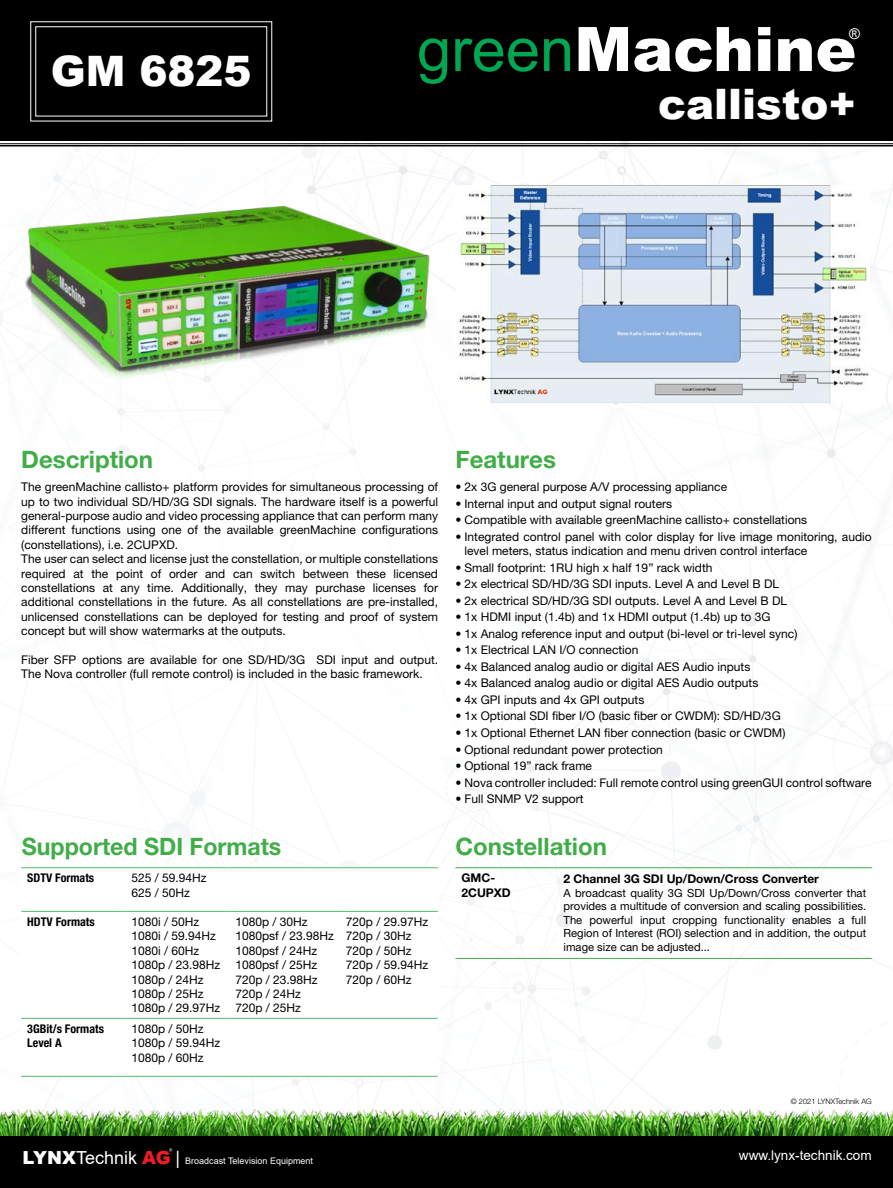
<style>
.page{position:relative;width:893px;height:1188px;background:#fff}
.page>*{position:absolute;margin:0;border:0;box-sizing:border-box;transform-origin:0 0}
.t1{font:900 61.35px "Arial";color:#fff}
.t2{font:900 42px "Arial";color:#fff}
.t3{font:700 24px "Helvetica Neue LT Pro";color:#41ad49}
.t4{font:700 24px "Helvetica Neue LT Pro";color:#41ad49;scale:.96 1}
.t5{font:14.7px "Arial";color:#fff}
.t6{font:13.5px "Arial";color:#fff}
.t7{font:12px/14.4px "Helvetica Neue LT Pro";color:#000}
.t8{font:700 12px/14.4px "Helvetica Neue LT Pro";color:#000}
.t9{font:700 condensed 12px/14.4px "Helvetica Neue LT Pro";color:#000}
.t10{font:11.25px/13.5px "Helvetica Neue LT Pro";color:#000;text-align:justify}
.t11{font:9px "Arial";color:#fff}
.t12{font:300 7.5px "Helvetica Neue LT Pro";color:#000}
.s1{font-weight:400;color:#00a651}
.s2{font-weight:900;font-size:18px}
.s3{font-size:18px}
.s4{font-weight:900;font-size:18px;color:#ed1d24}
</style>
<div class="page">
<img style="left:0;top:141px;width:893px;height:963px">
<div style="left:0;top:0;width:893px;height:141px;background:#000"></div>
<svg style="left:30px;top:21px;width:243px;height:101px"></svg>
<hr style="left:0;top:143px;width:893px;height:1px;background:#000">
<hr style="left:0;top:145px;width:893px;height:1px;background:#000">
<div style="left:0;top:1135px;width:893px;height:53px;background:#000"></div>
<img style="left:0;top:1104px;width:893px;height:31px">
<img style="left:8px;top:168px;width:443px;height:249px">
<img style="left:457px;top:186px;width:413px;height:217px">
<hr style="left:455px;top:867px;width:103px;height:1px;background:#41ad49">
<hr style="left:558px;top:867px;width:314px;height:1px;background:#41ad49">
<hr style="left:455px;top:958px;width:103px;height:1px;background:#41ad49">
<hr style="left:558px;top:958px;width:314px;height:1px;background:#41ad49">
<div style="left:21px;top:867px;width:416px;height:210px;background:#fff"></div>
<hr style="left:21px;top:911px;width:104px;height:1px;background:#51ba6e">
<hr style="left:125px;top:911px;width:104px;height:1px;background:#51ba6e">
<hr style="left:229px;top:911px;width:111px;height:1px;background:#51ba6e">
<hr style="left:340px;top:911px;width:98px;height:1px;background:#51ba6e">
<hr style="left:21px;top:1018px;width:104px;height:1px;background:#51ba6e">
<hr style="left:125px;top:1018px;width:104px;height:1px;background:#51ba6e">
<hr style="left:229px;top:1018px;width:111px;height:1px;background:#51ba6e">
<hr style="left:340px;top:1018px;width:98px;height:1px;background:#51ba6e">
<hr style="left:21px;top:1076px;width:104px;height:1px;background:#51ba6e">
<hr style="left:125px;top:1076px;width:104px;height:1px;background:#51ba6e">
<hr style="left:229px;top:1076px;width:111px;height:1px;background:#51ba6e">
<hr style="left:340px;top:1076px;width:98px;height:1px;background:#51ba6e">
<hr style="left:21px;top:867px;width:104px;height:1px;background:#51ba6e">
<hr style="left:125px;top:867px;width:104px;height:1px;background:#51ba6e">
<hr style="left:229px;top:867px;width:111px;height:1px;background:#51ba6e">
<hr style="left:340px;top:867px;width:98px;height:1px;background:#51ba6e">
<h2 class="t2" style="left:51px;top:41px;width:202px">GM 6825</h2>
<h3 class="t3" style="left:21px;top:444px;width:133px">Description</h3>
<h1 class="t1" style="left:417px;top:5px;width:441px"><span class="s1">green</span>Machine</h1>
<p class="t5" style="left:849px;top:24px;width:12px">®</p>
<h2 class="t2" style="left:658px;top:73px;width:200px">callisto+</h2>
<h3 class="t3" style="left:455px;top:444px;width:102px">Features</h3>
<p class="t7" style="left:21px;top:480px;width:418px">The greenMachine callisto+ platform provides for simultaneous processing of up to two individual SD/HD/3G SDI signals. The hardware itself is a powerful general-purpose audio and video processing appliance that can perform many different functions using one of the available greenMachine configurations (constellations), i.e. 2CUPXD.<br>The user can select and license just the constellation, or multiple constellations required at the point of order and can switch between these licensed constellations at any time. Additionally, they may purchase licenses for additional constellations in the future. As all constellations are pre-installed, unlicensed constellations can be deployed for testing and proof of system concept but will show watermarks at the outputs.</p>
<p class="t7" style="left:21px;top:652px;width:418px">Fiber SFP options are available for one SD/HD/3G SDI input and output.<br>The Nova controller (full remote control) is included in the basic framework.</p>
<h3 class="t4" style="left:22px;top:831px;width:272px">Supported SDI Formats</h3>
<p class="t9" style="left:27px;top:871px;width:69px">SDTV Formats</p>
<p class="t7" style="left:131px;top:871px;width:77px">525 / 59.94Hz<br>625 / 50Hz</p>
<p class="t9" style="left:27px;top:914px;width:69px">HDTV Formats</p>
<p class="t7" style="left:131px;top:914px;width:90px">1080i / 50Hz<br>1080i / 59.94Hz<br>1080i / 60Hz<br>1080p / 23.98Hz<br>1080p / 24Hz<br>1080p / 25Hz<br>1080p / 29.97Hz</p>
<p class="t7" style="left:235px;top:914px;width:100px">1080p / 30Hz<br>1080psf / 23.98Hz<br>1080psf / 24Hz<br>1080psf / 25Hz<br>720p / 23.98Hz<br>720p / 24Hz<br>720p / 25Hz</p>
<p class="t7" style="left:346px;top:914px;width:84px">720p / 29.97Hz<br>720p / 30Hz<br>720p / 50Hz<br>720p / 59.94Hz<br>720p / 60Hz</p>
<p class="t9" style="left:27px;top:1021px;width:78px">3GBit/s Formats<br>Level A</p>
<p class="t7" style="left:131px;top:1021px;width:90px">1080p / 50Hz<br>1080p / 59.94Hz<br>1080p / 60Hz</p>
<p class="t7" style="left:455px;top:480px;width:273px">• 2x 3G general purpose A/V processing appliance</p>
<p class="t7" style="left:455px;top:496px;width:218px">• Internal input and output signal routers</p>
<p class="t7" style="left:455px;top:513px;width:353px">• Compatible with available greenMachine callisto+ constellations</p>
<p class="t7" style="left:464px;top:529px;width:409px;text-indent:-9px">• Integrated control panel with color display for live image monitoring, audio level meters, status indication and menu driven control interface</p>
<p class="t7" style="left:455px;top:560px;width:259px">• Small footprint: 1RU high x half 19” rack width</p>
<p class="t7" style="left:455px;top:577px;width:325px">• 2x electrical SD/HD/3G SDI inputs. Level A and Level B DL</p>
<p class="t7" style="left:455px;top:593px;width:333px">• 2x electrical SD/HD/3G SDI outputs. Level A and Level B DL</p>
<p class="t7" style="left:455px;top:610px;width:317px">• 1x HDMI input (1.4b) and 1x HDMI output (1.4b) up to 3G</p>
<p class="t7" style="left:455px;top:626px;width:343px">• 1x Analog reference input and output (bi-level or tri-level sync)</p>
<p class="t7" style="left:455px;top:643px;width:185px">• 1x Electrical LAN I/O connection</p>
<p class="t7" style="left:455px;top:659px;width:296px">• 4x Balanced analog audio or digital AES Audio inputs</p>
<p class="t7" style="left:455px;top:676px;width:304px">• 4x Balanced analog audio or digital AES Audio outputs</p>
<p class="t7" style="left:455px;top:692px;width:190px">• 4x GPI inputs and 4x GPI outputs</p>
<p class="t7" style="left:455px;top:709px;width:327px">• 1x Optional SDI fiber I/O (basic fiber or CWDM): SD/HD/3G</p>
<p class="t7" style="left:455px;top:725px;width:331px">• 1x Optional Ethernet LAN fiber connection (basic or CWDM)</p>
<p class="t7" style="left:455px;top:742px;width:209px">• Optional redundant power protection</p>
<p class="t7" style="left:455px;top:758px;width:138px">• Optional 19” rack frame</p>
<p class="t7" style="left:455px;top:775px;width:418px">• Nova controller included: Full remote control using greenGUI control software</p>
<p class="t7" style="left:455px;top:791px;width:130px">• Full SNMP V2 support</p>
<h3 class="t3" style="left:455px;top:831px;width:153px">Constellation</h3>
<p class="t8" style="left:461px;top:871px;width:51px">GMC-<br>2CUPXD</p>
<p class="t8" style="left:564px;top:872px;width:257px">2 Channel 3G SDI Up/Down/Cross Converter</p>
<p class="t10" style="left:564px;top:886px;width:304px">A broadcast quality 3G SDI Up/Down/Cross converter that provides a multitude of conversion and scaling possibilities.<br>The powerful input cropping functionality enables a full Region of Interest (ROI) selection and in addition, the output image size can be adjusted...</p>
<p class="t12" style="left:791px;top:1097px;width:82px">© 2021 LYNXTechnik AG</p>
<p class="t11" style="left:22px;top:1154px;width:292px"><span class="s2">LYNX</span><span class="s3">Technik</span> <span class="s4">AG</span> <span class="s3">|</span> Broadcast Television Equipment</p>
<p class="t6" style="left:739px;top:1146px;width:134px">www.lynx-technik.com</p>
</div>
